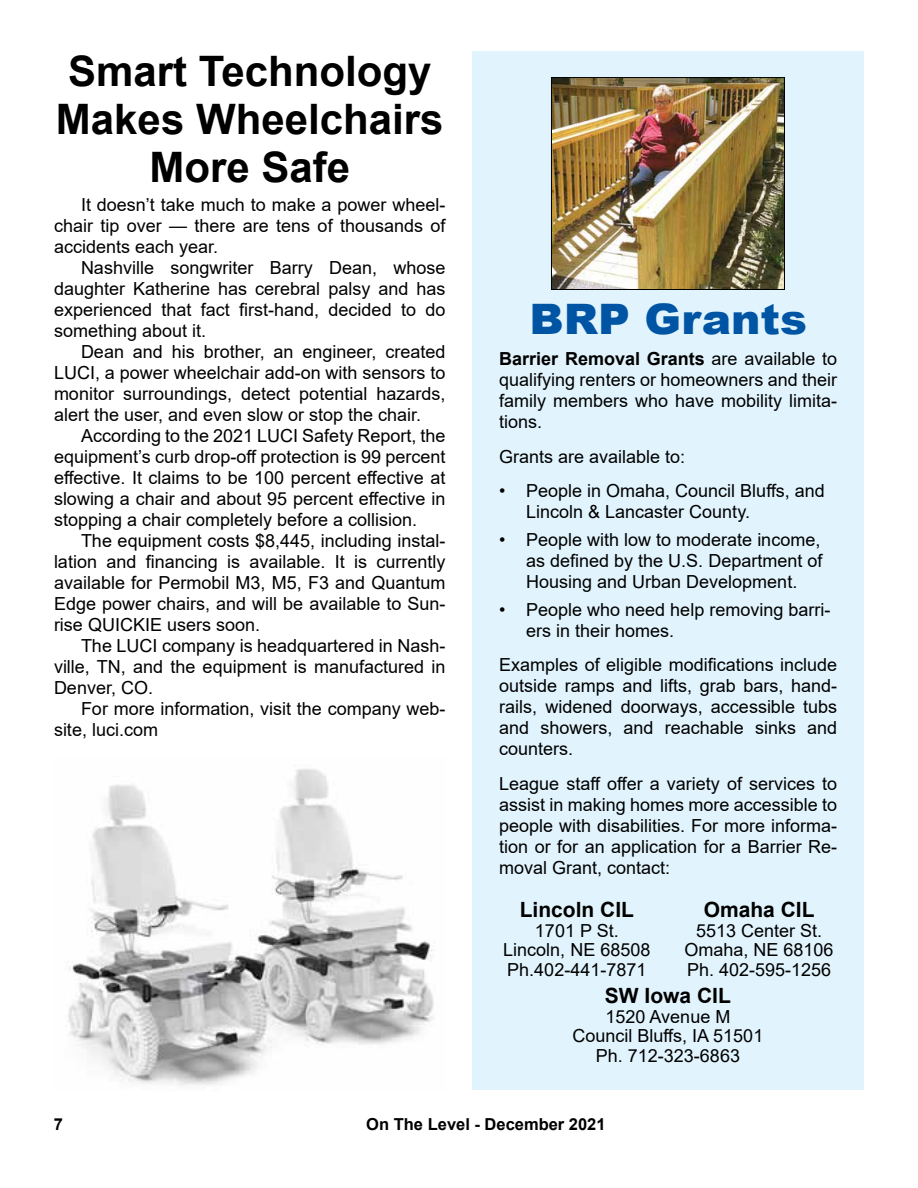
<style>
.page{position:relative;width:918px;height:1188px;background:#fff}
.page>*{position:absolute;margin:0;border:0;box-sizing:border-box;transform-origin:0 0}
.t1{font:700 42px/48px "Arial";color:#000;text-align:center}
.t2{font:900 42px "Arial";color:#0054a4;scale:1.05 1}
.t3{font:700 21px "Arial";color:#000}
.t4{font:18px/21px "Arial";color:#000;text-align:justify}
.t5{font:700 16.5px "Arial";color:#000}
.s1{font-weight:700}
</style>
<div class="page">
<div style="left:472px;top:51px;width:392px;height:1039px;background:#e1f4fd"></div>
<img style="left:553px;top:79px;width:230px;height:209px">
<div style="left:551px;top:77px;width:234px;height:213px;border:1px solid #000"></div>
<img style="left:66px;top:769px;width:369px;height:317px">
<h1 class="t1" style="left:56px;top:48px;width:389px">Smart Technology<br>Makes Wheelchairs<br>More Safe</h1>
<p class="t4" style="left:54px;top:194px;width:393px;text-indent:27px">It doesn’t take much to make a power wheel&shy;chair tip over — there are tens of thousands of accidents each year.</p>
<p class="t4" style="left:54px;top:257px;width:393px;text-indent:27px">Nashville songwriter Barry Dean, whose daughter Katherine has cerebral palsy and has experienced that fact first-hand, decided to do something about it.</p>
<p class="t4" style="left:54px;top:341px;width:393px;text-indent:27px">Dean and his brother, an engineer, created LUCI, a power wheelchair add-on with sensors to monitor surroundings, detect potential hazards, alert the user, and even slow or stop the chair.</p>
<p class="t4" style="left:54px;top:425px;width:393px;text-indent:27px">According to the 2021 LUCI Safety Report, the equipment’s curb drop-off protection is 99 percent effective. It claims to be 100 percent effective at slowing a chair and about 95 percent effective in stopping a chair completely before a collision.</p>
<p class="t4" style="left:54px;top:530px;width:393px;text-indent:27px">The equipment costs $8,445, including instal&shy;lation and financing is available. It is currently available for Permobil M3, M5, F3 and Quantum Edge power chairs, and will be available to Sun&shy;rise QUICKIE users soon.</p>
<p class="t4" style="left:54px;top:635px;width:393px;text-indent:27px">The LUCI company is headquartered in Nash&shy;ville, TN, and the equipment is manufactured in Denver, CO.</p>
<p class="t4" style="left:54px;top:698px;width:393px;text-indent:27px">For more information, visit the company web&shy;site, luci.com</p>
<h1 class="t2" style="left:529px;top:289px;width:266px">BRP Grants</h1>
<p class="t4" style="left:499px;top:348px;width:340px"><span class="s1">Barrier Removal Grants</span> are available to qualifying renters or homeowners and their family members who have mobility limita&shy;tions.</p>
<p class="t4" style="left:499px;top:446px;width:188px">Grants are available to:</p>
<p class="t4" style="left:526px;top:480px;width:300px;text-indent:-27px">• People in Omaha, Council Bluffs, and<br>Lincoln &amp; Lancaster County.</p>
<p class="t4" style="left:526px;top:529px;width:298px;text-indent:-27px">• People with low to moderate income, as defined by the U.S. Department of Housing and Urban Development.</p>
<p class="t4" style="left:526px;top:599px;width:306px;text-indent:-27px">• People who need help removing barri&shy;ers in their homes.</p>
<p class="t4" style="left:499px;top:654px;width:340px">Examples of eligible modifications include outside ramps and lifts, grab bars, hand&shy;rails, widened doorways, accessible tubs and showers, and reachable sinks and counters.</p>
<p class="t4" style="left:499px;top:773px;width:340px">League staff offer a variety of services to assist in making homes more accessible to people with disabilities. For more informa&shy;tion or for an application for a Barrier Re&shy;moval Grant, contact:</p>
<p class="t3" style="left:520px;top:895px;width:116px">Lincoln CIL</p>
<p class="t4" style="left:503px;top:921px;width:149px;line-height:19.5px;text-align:center">1701 P St.<br>Lincoln, NE 68508<br>Ph.402-441-7871</p>
<p class="t3" style="left:704px;top:895px;width:112px">Omaha CIL</p>
<p class="t4" style="left:685px;top:921px;width:151px;line-height:19.5px;text-align:center">5513 Center St.<br>Omaha, NE 68106<br>Ph. 402-595-1256</p>
<p class="t3" style="left:605px;top:981px;width:128px">SW Iowa CIL</p>
<p class="t4" style="left:573px;top:1007px;width:192px;line-height:19.5px;text-align:center">1520 Avenue M<br>Council Bluffs, IA 51501<br>Ph. 712-323-6863</p>
<p class="t5" style="left:54px;top:1113px;width:11px">7</p>
<p class="t5" style="left:366px;top:1113px;width:241px">On The Level - December 2021</p>
</div>
